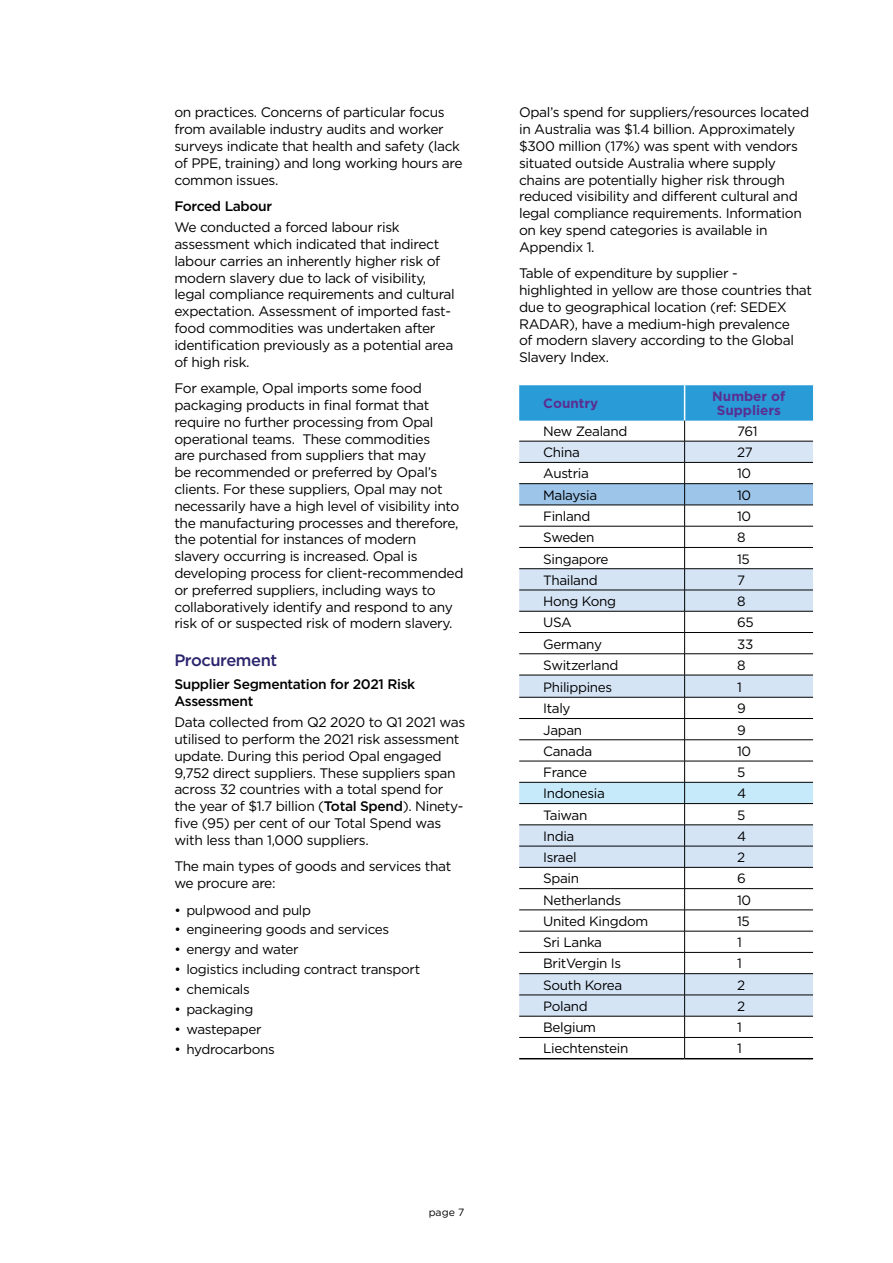
<style>
.page{position:relative;width:893px;height:1263px;background:#fff}
.page>*{position:absolute;margin:0;border:0;box-sizing:border-box;transform-origin:0 0}
.t1{font:500 16.5px "Gotham";letter-spacing:-.025em;color:#2a256d}
.t2{font:13.8px/16.8px "Gotham";letter-spacing:-.025em;color:#000}
.t3{font:500 13.8px/16.8px "Gotham";letter-spacing:-.025em;color:#000}
.t4{font:13.5px "Gotham";letter-spacing:-.025em;color:#000}
.t5{font:700 13.5px/13.5px "Gotham";color:#5a2f92;text-align:center}
.t6{font:10.5px "Gotham HTF";color:#000}
.s1{font-weight:500}
</style>
<div class="page">
<hr style="left:519px;top:1058px;width:166px;height:1px;background:#000">
<hr style="left:685px;top:1058px;width:128px;height:1px;background:#000">
<svg style="left:519px;top:385px;width:294px;height:673px"></svg>
<p class="t2" style="left:174px;top:104px;width:290px">on practices. Concerns of particular focus from available industry audits and worker surveys indicate that health and safety (lack of PPE, training) and long working hours are common issues.</p>
<p class="t3" style="left:174px;top:198px;width:99px">Forced Labour</p>
<p class="t2" style="left:174px;top:219px;width:282px">We conducted a forced labour risk assessment which indicated that indirect labour carries an inherently higher risk of modern slavery due to lack of visibility, legal compliance requirements and cultural expectation. Assessment of imported fast&shy;food commodities was undertaken after identification previously as a potential area of high risk.</p>
<p class="t2" style="left:174px;top:380px;width:291px">For example, Opal imports some food packaging products in final format that require no further processing from Opal operational teams. These commodities<br>are purchased from suppliers that may<br>be recommended or preferred by Opal’s clients. For these suppliers, Opal may not necessarily have a high level of visibility into the manufacturing processes and therefore, the potential for instances of modern slavery occurring is increased. Opal is developing process for client-recommended or preferred suppliers, including ways to collaboratively identify and respond to any risk of or suspected risk of modern slavery.</p>
<p class="t1" style="left:174px;top:650px;width:105px">Procurement</p>
<p class="t3" style="left:174px;top:676px;width:242px">Supplier Segmentation for 2021 Risk<br>Assessment</p>
<p class="t2" style="left:174px;top:714px;width:292px">Data collected from Q2 2020 to Q1 2021 was utilised to perform the 2021 risk assessment update. During this period Opal engaged 9,752 direct suppliers. These suppliers span across 32 countries with a total spend for the year of $1.7 billion (<span class="s1">Total Spend</span>). Ninety&shy;five (95) per cent of our Total Spend was with less than 1,000 suppliers.</p>
<p class="t2" style="left:174px;top:858px;width:279px">The main types of goods and services that we procure are:</p>
<p class="t4" style="left:174px;top:901px;width:138px">• pulpwood and pulp</p>
<p class="t4" style="left:174px;top:921px;width:216px">• engineering goods and services</p>
<p class="t4" style="left:174px;top:941px;width:126px">• energy and water</p>
<p class="t4" style="left:174px;top:961px;width:247px">• logistics including contract transport</p>
<p class="t4" style="left:174px;top:981px;width:77px">• chemicals</p>
<p class="t4" style="left:174px;top:1000px;width:80px">• packaging</p>
<p class="t4" style="left:174px;top:1020px;width:89px">• wastepaper</p>
<p class="t4" style="left:174px;top:1040px;width:102px">• hydrocarbons</p>
<p class="t2" style="left:519px;top:104px;width:292px">Opal’s spend for suppliers/resources located in Australia was $1.4 billion. Approximately $300 million (17%) was spent with vendors situated outside Australia where supply chains are potentially higher risk through reduced visibility and different cultural and legal compliance requirements. Information on key spend categories is available in Appendix 1.</p>
<p class="t2" style="left:519px;top:265px;width:294px">Table of expenditure by supplier - highlighted in yellow are those countries that due to geographical location (ref: SEDEX RADAR), have a medium-high prevalence<br>of modern slavery according to the Global Slavery Index.</p>
<p class="t5" style="left:543px;top:396px;width:56px">Country</p>
<p class="t5" style="left:712px;top:389px;width:75px">Number of<br>Suppliers</p>
<p class="t4" style="left:543px;top:423px;width:86px">New Zealand</p>
<p class="t4" style="left:737px;top:423px;width:22px">761</p>
<p class="t4" style="left:543px;top:444px;width:38px">China</p>
<p class="t4" style="left:737px;top:444px;width:17px">27</p>
<p class="t4" style="left:543px;top:465px;width:47px">Austria</p>
<p class="t4" style="left:737px;top:465px;width:16px">10</p>
<p class="t4" style="left:543px;top:486px;width:56px">Malaysia</p>
<p class="t4" style="left:737px;top:486px;width:16px">10</p>
<p class="t4" style="left:543px;top:507px;width:49px">Finland</p>
<p class="t4" style="left:737px;top:507px;width:16px">10</p>
<p class="t4" style="left:543px;top:529px;width:53px">Sweden</p>
<p class="t4" style="left:737px;top:529px;width:10px">8</p>
<p class="t4" style="left:543px;top:550px;width:67px">Singapore</p>
<p class="t4" style="left:737px;top:550px;width:14px">15</p>
<p class="t4" style="left:543px;top:571px;width:56px">Thailand</p>
<p class="t4" style="left:737px;top:571px;width:10px">7</p>
<p class="t4" style="left:543px;top:593px;width:74px">Hong Kong</p>
<p class="t4" style="left:737px;top:593px;width:10px">8</p>
<p class="t4" style="left:543px;top:614px;width:30px">USA</p>
<p class="t4" style="left:737px;top:614px;width:18px">65</p>
<p class="t4" style="left:543px;top:635px;width:60px">Germany</p>
<p class="t4" style="left:737px;top:635px;width:18px">33</p>
<p class="t4" style="left:543px;top:656px;width:77px">Switzerland</p>
<p class="t4" style="left:737px;top:656px;width:10px">8</p>
<p class="t4" style="left:543px;top:678px;width:71px">Philippines</p>
<p class="t4" style="left:737px;top:678px;width:6px">1</p>
<p class="t4" style="left:543px;top:700px;width:29px">Italy</p>
<p class="t4" style="left:737px;top:700px;width:10px">9</p>
<p class="t4" style="left:543px;top:721px;width:41px">Japan</p>
<p class="t4" style="left:737px;top:721px;width:10px">9</p>
<p class="t4" style="left:543px;top:742px;width:51px">Canada</p>
<p class="t4" style="left:737px;top:742px;width:16px">10</p>
<p class="t4" style="left:543px;top:764px;width:45px">France</p>
<p class="t4" style="left:737px;top:764px;width:10px">5</p>
<p class="t4" style="left:543px;top:785px;width:63px">Indonesia</p>
<p class="t4" style="left:737px;top:785px;width:11px">4</p>
<p class="t4" style="left:543px;top:806px;width:46px">Taiwan</p>
<p class="t4" style="left:737px;top:806px;width:10px">5</p>
<p class="t4" style="left:543px;top:827px;width:33px">India</p>
<p class="t4" style="left:737px;top:827px;width:11px">4</p>
<p class="t4" style="left:543px;top:849px;width:35px">Israel</p>
<p class="t4" style="left:737px;top:849px;width:10px">2</p>
<p class="t4" style="left:543px;top:870px;width:37px">Spain</p>
<p class="t4" style="left:737px;top:870px;width:10px">6</p>
<p class="t4" style="left:543px;top:891px;width:79px">Netherlands</p>
<p class="t4" style="left:737px;top:891px;width:16px">10</p>
<p class="t4" style="left:543px;top:912px;width:107px">United Kingdom</p>
<p class="t4" style="left:737px;top:912px;width:14px">15</p>
<p class="t4" style="left:543px;top:934px;width:60px">Sri Lanka</p>
<p class="t4" style="left:737px;top:934px;width:6px">1</p>
<p class="t4" style="left:543px;top:955px;width:80px">BritVergin Is</p>
<p class="t4" style="left:737px;top:955px;width:6px">1</p>
<p class="t4" style="left:543px;top:976px;width:81px">South Korea</p>
<p class="t4" style="left:737px;top:976px;width:10px">2</p>
<p class="t4" style="left:543px;top:997px;width:46px">Poland</p>
<p class="t4" style="left:737px;top:997px;width:10px">2</p>
<p class="t4" style="left:543px;top:1019px;width:54px">Belgium</p>
<p class="t4" style="left:737px;top:1019px;width:6px">1</p>
<p class="t4" style="left:543px;top:1040px;width:87px">Liechtenstein</p>
<p class="t4" style="left:737px;top:1040px;width:6px">1</p>
<p class="t6" style="left:429px;top:1207px;width:37px">page 7</p>
</div>
